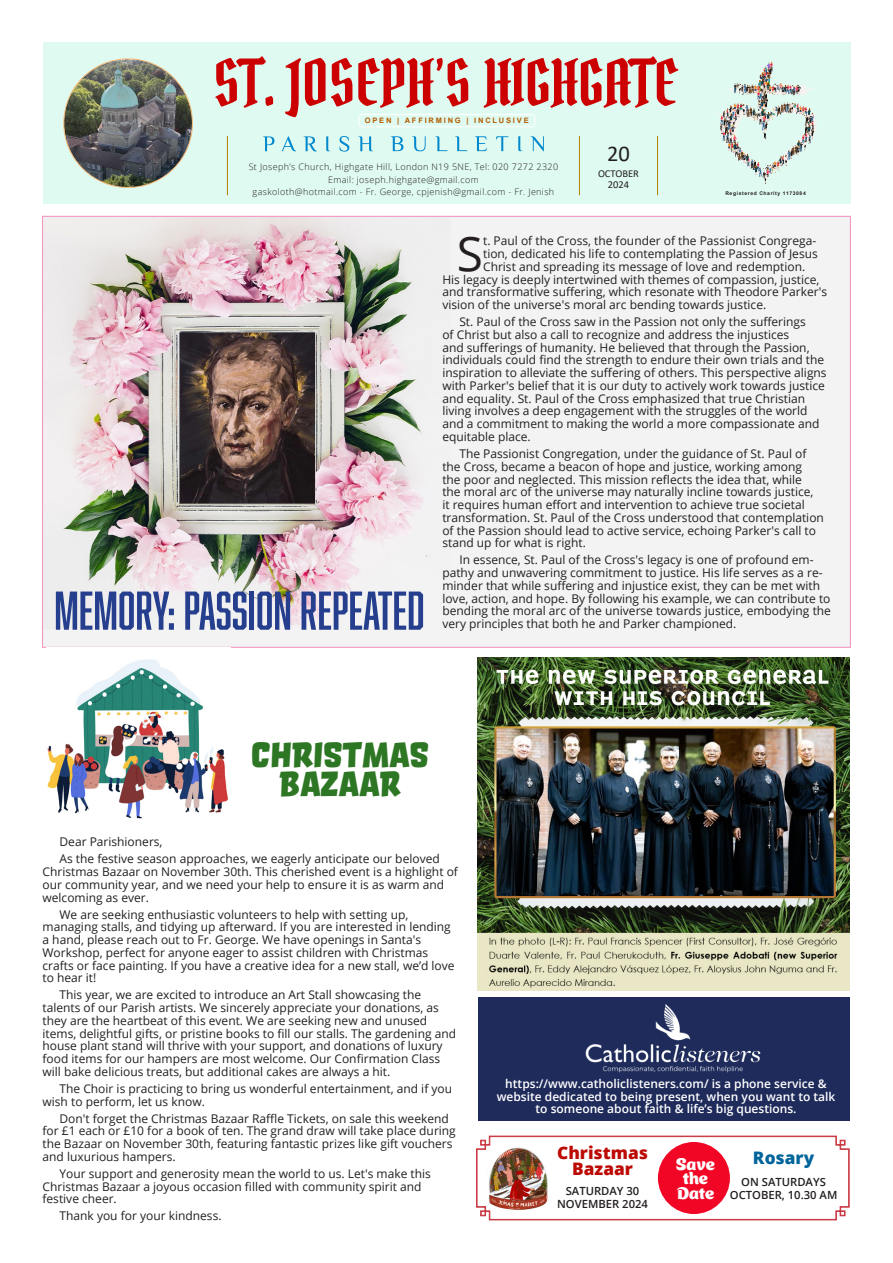
<style>
.page{position:relative;width:893px;height:1263px;background:#fff}
.page>*{position:absolute;margin:0;border:0;box-sizing:border-box;transform-origin:0 0}
.body_text_RASA{font:50.25px "Abolition";color:#253f8e}
.body_text_RASA-2{font:47.7px "Open Sans";color:#231f20}
.body_text_RASA-3{font:34.5px "Orgovan Brush";letter-spacing:-.02em;color:#2d7623}
.t1{font:22.5px "Calibri";color:#231f20}
.body_text_RASA-4{font:800 17.25px "Open Sans";color:#bc0904}
.body_text_RASA-5{font:800 17.25px "Open Sans";color:#00659c}
.body_text_RASA-6{font:16.8px "Ice Cream Standard";color:#fff}
.body_text_RASA-7{font:12px/12.8px "Open Sans";color:#231f20}
.body_text_RASA-8{font:600 12px/12.8px "Open Sans";color:#fff;text-align:center}
.body_text_RASA-9{font:600 11.25px "Open Sans";color:#231f20}
.t2{font:10.5px "Calibri";color:#231f20}
.t3{font:300 9px "Open Sans";letter-spacing:.04em;color:#231f20}
.t4{font:700 7.5px "Arial";letter-spacing:.24em;color:#b35c00}
.t5{font:700 4.95px "Arial";letter-spacing:.12em;color:#231f20}
</style>
<div class="page">
<div style="left:478px;top:997px;width:371px;height:124px;background:#1f2b5b"></div>
<img style="left:585px;top:1004px;width:176px;height:69px">
<div style="left:43px;top:216px;width:807px;height:431px;background:#f3f3f3"></div>
<img style="left:55px;top:218px;width:372px;height:408px">
<div style="left:43px;top:43px;width:807px;height:161px;background:#dffaf0"></div>
<img style="left:716px;top:61px;width:101px;height:123px">
<svg style="left:483px;top:56px;width:195px;height:52px"></svg>
<svg style="left:215px;top:56px;width:253px;height:61px"></svg>
<div style="left:359px;top:114px;width:176px;height:13px;border:1px solid #fff;border-radius:3px"></div>
<svg style="left:391px;top:136px;width:153px;height:15px"></svg>
<svg style="left:263px;top:136px;width:110px;height:16px"></svg>
<hr style="left:579px;top:136px;width:1px;height:59px;background:#b58100">
<hr style="left:227px;top:136px;width:1px;height:59px;background:#b58100">
<hr style="left:657px;top:136px;width:1px;height:59px;background:#b58100">
<img style="left:64px;top:59px;width:128px;height:128px;border-radius:64px">
<svg style="left:476px;top:1136px;width:373px;height:84px"></svg>
<img style="left:47px;top:659px;width:181px;height:160px">
<div style="left:658px;top:1142px;width:72px;height:72px;background:#f10725;border-radius:50%"></div>
<img style="left:478px;top:658px;width:371px;height:333px">
<p class="t4" style="left:365px;top:115px;width:165px">OPEN | AFFIRMING | INCLUSIVE</p>
<p class="t3" style="left:249px;top:160px;width:311px">St Joseph’s Church, Highgate Hill, London N19 5NE, Tel: 020 7272 2320</p>
<p class="t3" style="left:328px;top:173px;width:152px">Email: joseph.highgate@gmail.com</p>
<p class="t3" style="left:253px;top:186px;width:303px">gaskoloth@hotmail.com - Fr. George, cpjenish@gmail.com - Fr. Jenish</p>
<p class="t1" style="left:607px;top:137px;width:24px">20</p>
<p class="t2" style="left:598px;top:166px;width:42px">OCTOBER</p>
<p class="t2" style="left:608px;top:177px;width:23px">2024</p>
<p class="t5" style="left:725px;top:190px;width:82px">Registered Charity 1173084</p>
<p class="body_text_RASA" style="left:54px;top:581px;width:372px">MEMORY: PASSION REPEATED</p>
<p class="body_text_RASA-2" style="left:457px;top:221px;width:28px">S</p>
<p class="body_text_RASA-7" style="left:483px;top:234px;width:335px">t. Paul of the Cross, the founder of the Passionist Congrega-</p>
<p class="body_text_RASA-7" style="left:483px;top:247px;width:336px">tion, dedicated his life to contemplating the Passion of Jesus</p>
<p class="body_text_RASA-7" style="left:483px;top:260px;width:324px">Christ and spreading its message of love and redemption.</p>
<p class="body_text_RASA-7" style="left:442px;top:273px;width:379px">His legacy is deeply intertwined with themes of compassion, justice,</p>
<p class="body_text_RASA-7" style="left:442px;top:285px;width:386px">and transformative suffering, which resonate with Theodore Parker's</p>
<p class="body_text_RASA-7" style="left:442px;top:298px;width:325px">vision of the universe's moral arc bending towards justice.</p>
<p class="body_text_RASA-7" style="left:442px;top:315px;width:386px;text-indent:17px">St. Paul of the Cross saw in the Passion not only the sufferings<br>of Christ but also a call to recognize and address the injustices<br>and sufferings of humanity. He believed that through the Passion, individuals could find the strength to endure their own trials and the inspiration to alleviate the suffering of others. This perspective aligns with Parker's belief that it is our duty to actively work towards justice and equality. St. Paul of the Cross emphasized that true Christian living involves a deep engagement with the struggles of the world and a commitment to making the world a more compassionate and equitable place.</p>
<p class="body_text_RASA-7" style="left:442px;top:447px;width:383px;text-indent:17px">The Passionist Congregation, under the guidance of St. Paul of the Cross, became a beacon of hope and justice, working among<br>the poor and neglected. This mission reflects the idea that, while<br>the moral arc of the universe may naturally incline towards justice,<br>it requires human effort and intervention to achieve true societal transformation. St. Paul of the Cross understood that contemplation of the Passion should lead to active service, echoing Parker's call to stand up for what is right.</p>
<p class="body_text_RASA-7" style="left:442px;top:553px;width:390px;text-indent:17px">In essence, St. Paul of the Cross's legacy is one of profound em&shy;pathy and unwavering commitment to justice. His life serves as a re&shy;minder that while suffering and injustice exist, they can be met with love, action, and hope. By following his example, we can contribute to bending the moral arc of the universe towards justice, embodying the very principles that both he and Parker championed.</p>
<p class="body_text_RASA-3" style="left:251px;top:733px;width:180px">CHRISTMAS</p>
<p class="body_text_RASA-3" style="left:279px;top:761px;width:124px">BAZAAR</p>
<p class="body_text_RASA-7" style="left:60px;top:835px;width:105px">Dear Parishioners,</p>
<p class="body_text_RASA-7" style="left:43px;top:852px;width:417px;text-indent:17px">As the festive season approaches, we eagerly anticipate our beloved Christmas Bazaar on November 30th. This cherished event is a highlight of our community year, and we need your help to ensure it is as warm and welcoming as ever.</p>
<p class="body_text_RASA-7" style="left:43px;top:908px;width:414px;text-indent:17px">We are seeking enthusiastic volunteers to help with setting up, managing stalls, and tidying up afterward. If you are interested in lending a hand, please reach out to Fr. George. We have openings in Santa's Workshop, perfect for anyone eager to assist children with Christmas crafts or face painting. If you have a creative idea for a new stall, we’d love to hear it!</p>
<p class="body_text_RASA-7" style="left:43px;top:988px;width:415px;text-indent:17px">This year, we are excited to introduce an Art Stall showcasing the talents of our Parish artists. We sincerely appreciate your donations, as they are the heartbeat of this event. We are seeking new and unused items, delightful gifts, or pristine books to fill our stalls. The gardening and house plant stand will thrive with your support, and donations of luxury food items for our hampers are most welcome. Our Confirmation Class will bake delicious treats, but additional cakes are always a hit.</p>
<p class="body_text_RASA-7" style="left:43px;top:1082px;width:411px;text-indent:17px">The Choir is practicing to bring us wonderful entertainment, and if you wish to perform, let us know.</p>
<p class="body_text_RASA-7" style="left:43px;top:1112px;width:415px;text-indent:17px">Don't forget the Christmas Bazaar Raffle Tickets, on sale this weekend for £1 each or £10 for a book of ten. The grand draw will take place during the Bazaar on November 30th, featuring fantastic prizes like gift vouchers and luxurious hampers.</p>
<p class="body_text_RASA-7" style="left:43px;top:1167px;width:390px;text-indent:17px">Your support and generosity mean the world to us. Let's make this<br>Christmas Bazaar a joyous occasion filled with community spirit and festive cheer.</p>
<p class="body_text_RASA-7" style="left:60px;top:1209px;width:164px">Thank you for your kindness.</p>
<p class="body_text_RASA-8" style="left:497px;top:1077px;width:340px">https://www.catholiclisteners.com/ is a phone service &amp; website dedicated to being present, when you want to talk to someone about faith &amp; life’s big questions.</p>
<p class="body_text_RASA-4" style="left:557px;top:1139px;width:92px">Christmas</p>
<p class="body_text_RASA-4" style="left:572px;top:1155px;width:62px">Bazaar</p>
<p class="body_text_RASA-9" style="left:566px;top:1183px;width:75px">SATURDAY 30</p>
<p class="body_text_RASA-9" style="left:557px;top:1196px;width:92px">NOVEMBER 2024</p>
<p class="body_text_RASA-6" style="left:676px;top:1150px;width:40px">Save</p>
<p class="body_text_RASA-6" style="left:683px;top:1164px;width:27px">the</p>
<p class="body_text_RASA-6" style="left:677px;top:1179px;width:39px">Date</p>
<p class="body_text_RASA-5" style="left:753px;top:1145px;width:63px">Rosary</p>
<p class="body_text_RASA-9" style="left:741px;top:1174px;width:86px">ON SATURDAYS</p>
<p class="body_text_RASA-9" style="left:730px;top:1187px;width:109px">OCTOBER, 10.30 AM</p>
</div>
